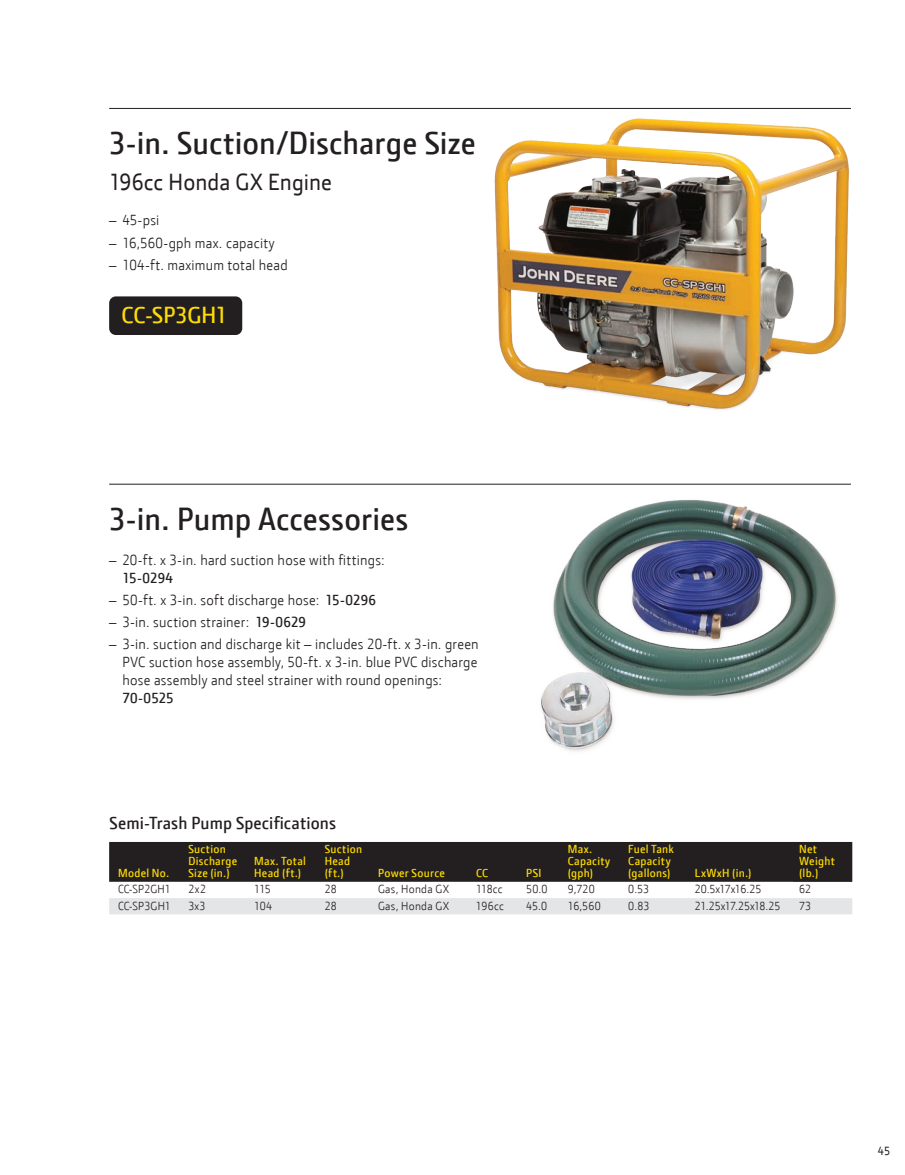
<style>
.page{position:relative;width:905px;height:1175px;background:#fff}
.page>*{position:absolute;margin:0;border:0;box-sizing:border-box;transform-origin:0 0}
.t1{font:600 32.55px "JD Sans";color:#231f20}
.t2{font:23.7px "JD Sans";letter-spacing:.005em;color:#231f20}
.t3{font:600 23.7px "JD Sans";letter-spacing:-.005em;color:#ffdc01}
.t4{font:600 17.7px "JD Sans";letter-spacing:.005em;color:#231f20}
.t5{font:14.85px/17.7px "JD Sans";letter-spacing:.015em;color:#231f20;text-align:justify}
.t6{font:600 14.85px "JD Sans";letter-spacing:.005em;color:#231f20}
.t7{font:12px "JD Sans";color:#231f20}
.t8{font:600 11.85px/11.9px "JD Sans";letter-spacing:.025em;color:#ffdc01}
.t9{font:11.85px "JD Sans";letter-spacing:.01em;color:#231f20}
.t10{font:11.85px "JD Sans";letter-spacing:-.02em;color:#231f20}
.t11{font:11.85px "JD Sans";letter-spacing:-.03em;color:#231f20}
.s1{font-weight:600}
</style>
<div class="page">
<div style="left:109px;top:296px;width:133px;height:39px;background:#231f20;border-radius:7px"></div>
<hr style="left:109px;top:108px;width:742px;height:1px;background:#231f20">
<hr style="left:109px;top:483px;width:742px;height:1px;background:#231f20">
<svg style="left:109px;top:842px;width:743px;height:72px"></svg>
<img style="left:541px;top:500px;width:297px;height:251px">
<img style="left:494px;top:118px;width:355px;height:292px">
<h1 class="t1" style="left:109px;top:122px;width:368px">3-in. Suction/Discharge Size</h1>
<h2 class="t2" style="left:109px;top:166px;width:224px">196cc Honda GX Engine</h2>
<p class="t5" style="left:109px;top:211px;width:52px">– 45-psi</p>
<p class="t5" style="left:109px;top:233px;width:167px">– 16,560-gph max. capacity</p>
<p class="t5" style="left:109px;top:255px;width:180px">– 104-ft. maximum total head</p>
<h2 class="t3" style="left:122px;top:299px;width:107px">CC-SP3GH1</h2>
<h1 class="t1" style="left:109px;top:497px;width:301px">3-in. Pump Accessories</h1>
<p class="t5" style="left:109px;top:551px;width:277px">– 20-ft. x 3-in. hard suction hose with fittings:</p>
<p class="t6" style="left:122px;top:568px;width:52px">15-0294</p>
<p class="t5" style="left:109px;top:590px;width:268px">– 50-ft. x 3-in. soft discharge hose: <span class="s1">15-0296</span></p>
<p class="t5" style="left:109px;top:613px;width:198px">– 3-in. suction strainer: <span class="s1">19-0629</span></p>
<p class="t5" style="left:122px;top:635px;width:358px;text-indent:-13px">– 3-in. suction and discharge kit – includes 20-ft. x 3-in. green PVC suction hose assembly, 50-ft. x 3-in. blue PVC discharge hose assembly and steel strainer with round openings:</p>
<p class="t6" style="left:122px;top:688px;width:53px">70-0525</p>
<p class="t4" style="left:109px;top:811px;width:228px">Semi-Trash Pump Specifications</p>
<p class="t8" style="left:118px;top:866px;width:53px">Model No.</p>
<p class="t8" style="left:188px;top:843px;width:50px">Suction<br>Discharge<br>Size (in.)</p>
<p class="t8" style="left:254px;top:854px;width:53px">Max. Total<br>Head (ft.)</p>
<p class="t8" style="left:325px;top:843px;width:39px">Suction<br>Head (ft.)</p>
<p class="t8" style="left:378px;top:866px;width:68px">Power Source</p>
<p class="t8" style="left:476px;top:866px;width:14px">CC</p>
<p class="t8" style="left:526px;top:866px;width:17px">PSI</p>
<p class="t8" style="left:568px;top:843px;width:44px">Max.<br>Capacity (gph)</p>
<p class="t8" style="left:628px;top:843px;width:47px">Fuel Tank<br>Capacity (gallons)</p>
<p class="t8" style="left:694px;top:866px;width:58px">LxWxH (in.)</p>
<p class="t8" style="left:799px;top:843px;width:37px">Net<br>Weight (lb.)</p>
<p class="t9" style="left:118px;top:881px;width:54px">CC-SP2GH1</p>
<p class="t9" style="left:188px;top:881px;width:19px">2x2</p>
<p class="t9" style="left:254px;top:881px;width:18px">115</p>
<p class="t9" style="left:325px;top:881px;width:14px">28</p>
<p class="t9" style="left:378px;top:881px;width:73px">Gas, Honda GX</p>
<p class="t9" style="left:476px;top:881px;width:28px">118cc</p>
<p class="t9" style="left:526px;top:881px;width:23px">50.0</p>
<p class="t9" style="left:568px;top:881px;width:28px">9,720</p>
<p class="t9" style="left:628px;top:881px;width:23px">0.53</p>
<p class="t11" style="left:694px;top:881px;width:68px">20.5x17x16.25</p>
<p class="t9" style="left:799px;top:881px;width:14px">62</p>
<p class="t9" style="left:118px;top:898px;width:54px">CC-SP3GH1</p>
<p class="t9" style="left:188px;top:898px;width:19px">3x3</p>
<p class="t9" style="left:254px;top:898px;width:20px">104</p>
<p class="t9" style="left:325px;top:898px;width:14px">28</p>
<p class="t9" style="left:378px;top:898px;width:73px">Gas, Honda GX</p>
<p class="t9" style="left:476px;top:898px;width:29px">196cc</p>
<p class="t9" style="left:526px;top:898px;width:23px">45.0</p>
<p class="t9" style="left:568px;top:898px;width:35px">16,560</p>
<p class="t9" style="left:628px;top:898px;width:23px">0.83</p>
<p class="t10" style="left:694px;top:898px;width:87px">21.25x17.25x18.25</p>
<p class="t9" style="left:799px;top:898px;width:14px">73</p>
<p class="t7" style="left:878px;top:1142px;width:14px">45</p>
</div>
